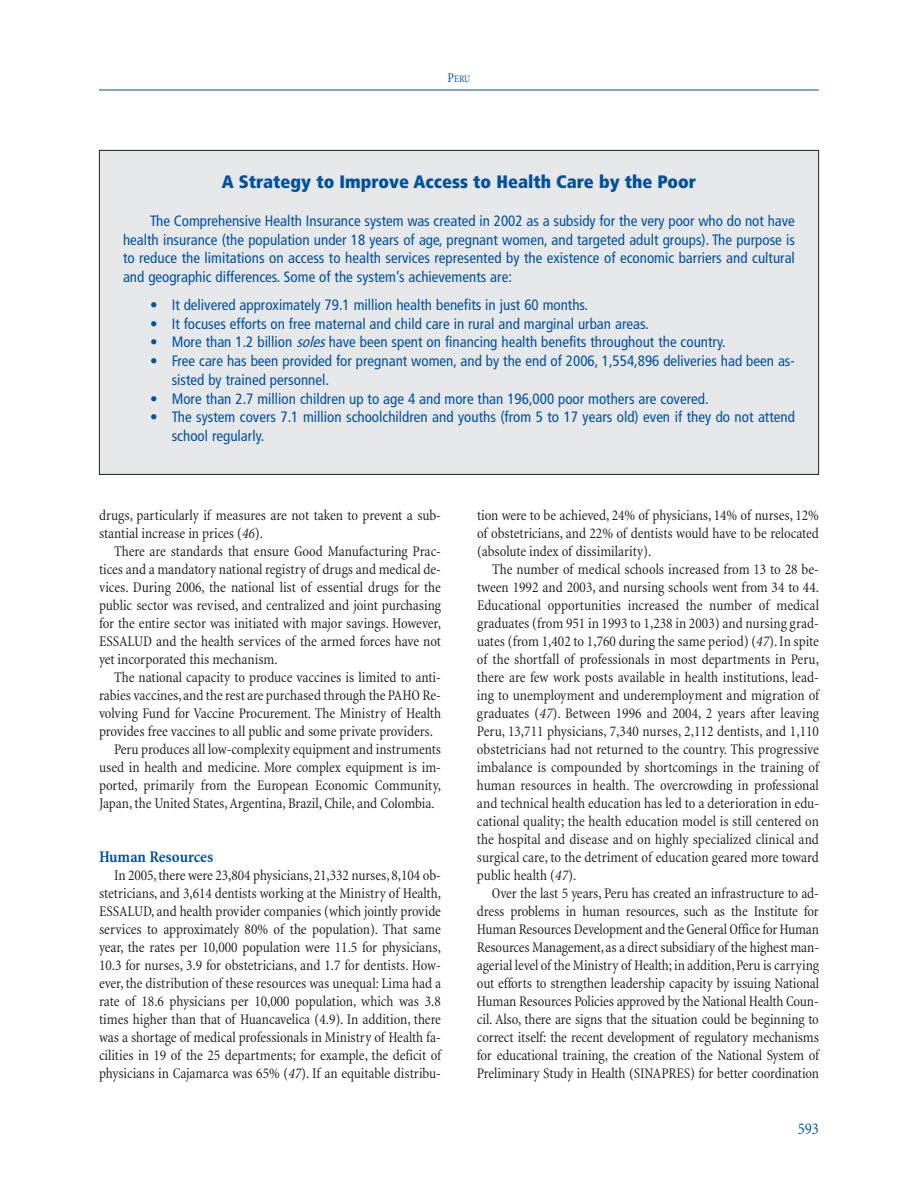
<style>
.page{position:relative;width:918px;height:1188px;background:#fff}
.page>*{position:absolute;margin:0;border:0;box-sizing:border-box;transform-origin:0 0}
.t1{font:900 condensed 18px "Frutiger";color:#01529a}
.t2{font:700 condensed 16.5px "Minion";letter-spacing:-.005em;color:#01529a}
.t3{font:condensed 16.5px "Minion";color:#01529a}
.t4{font:condensed 15px/18px "Minion";letter-spacing:-.005em;color:#231f20;text-align:justify}
.t5{font:condensed 15px/18.8px "Frutiger";color:#01529a}
.t6{font:condensed 10.2px "Minion";color:#01529a}
.s1{font-size:13.5px}
.s2{font-family:"Hdr Frutiger Cond";font-style:italic;font-stretch:normal}
.s3{font-style:italic}
</style>
<div class="page">
<hr style="left:99px;top:90px;width:720px;height:1px;background:#01529a">
<div style="left:100px;top:151px;width:718px;height:323px;background:#e6e7e9"></div>
<p class="t6" style="left:448px;top:74px;width:24px"><span class="s1">P</span>ERU</p>
<p class="t1" style="left:222px;top:174px;width:476px">A Strategy to Improve Access to Health Care by the Poor</p>
<p class="t5" style="left:123px;top:212px;width:673px;text-align:justify;text-indent:27px">The Comprehensive Health Insurance system was created in 2002 as a subsidy for the very poor who do not have health insurance (the population under 18 years of age, pregnant women, and targeted adult groups). The purpose is to reduce the limitations on access to health services represented by the existence of economic barriers and cultural and geographic differences. Some of the system’s achievements are:</p>
<p class="t5" style="left:150px;top:296px;width:440px">• It delivered approximately 79.1 million health benefits in just 60 months.</p>
<p class="t5" style="left:150px;top:315px;width:500px">• It focuses efforts on free maternal and child care in rural and marginal urban areas.</p>
<p class="t5" style="left:150px;top:334px;width:577px">• More than 1.2 billion <span class="s2">soles</span> have been spent on financing health benefits throughout the country.</p>
<p class="t5" style="left:172px;top:353px;width:625px;text-indent:-22px">• Free care has been provided for pregnant women, and by the end of 2006, 1,554,896 deliveries had been as&shy;sisted by trained personnel.</p>
<p class="t5" style="left:150px;top:390px;width:560px">• More than 2.7 million children up to age 4 and more than 196,000 poor mothers are covered.</p>
<p class="t5" style="left:172px;top:409px;width:625px;text-indent:-22px">• The system covers 7.1 million schoolchildren and youths (from 5 to 17 years old) even if they do not attend school regularly.</p>
<p class="t4" style="left:99px;top:508px;width:344px">drugs, particularly if measures are not taken to prevent a sub&shy;stantial increase in prices (<span class="s3">46</span>).</p>
<p class="t4" style="left:99px;top:544px;width:344px;text-indent:15px">There are standards that ensure Good Manufacturing Prac&shy;tices and a mandatory national registry of drugs and medical de&shy;vices. During 2006, the national list of essential drugs for the public sector was revised, and centralized and joint purchasing for the entire sector was initiated with major savings. However, ESSALUD and the health services of the armed forces have not yet incorporated this mechanism.</p>
<p class="t4" style="left:114px;top:670px;width:328px">The national capacity to produce vaccines is limited to anti-</p>
<p class="t4" style="left:99px;top:688px;width:343px">rabies vaccines, and the rest are purchased through the PAHO Re-</p>
<p class="t4" style="left:99px;top:706px;width:344px">volving Fund for Vaccine Procurement. The Ministry of Health</p>
<p class="t4" style="left:99px;top:724px;width:336px">provides free vaccines to all public and some private providers.</p>
<p class="t4" style="left:114px;top:742px;width:329px">Peru produces all low-complexity equipment and instruments</p>
<p class="t4" style="left:99px;top:760px;width:344px">used in health and medicine. More complex equipment is im-</p>
<p class="t4" style="left:99px;top:778px;width:344px">ported, primarily from the European Economic Community,</p>
<p class="t4" style="left:99px;top:796px;width:337px">Japan, the United States, Argentina, Brazil, Chile, and Colombia.</p>
<p class="t2" style="left:99px;top:851px;width:116px">Human Resources</p>
<p class="t4" style="left:99px;top:868px;width:344px;text-indent:15px">In 2005,there were 23,804 physicians,21,332 nurses,8,104 ob&shy;stetricians, and 3,614 dentists working at the Ministry of Health, ESSALUD, and health provider companies (which jointly provide services to approximately 80% of the population). That same year, the rates per 10,000 population were 11.5 for physicians, 10.3 for nurses, 3.9 for obstetricians, and 1.7 for dentists. How&shy;ever, the distribution of these resources was unequal: Lima had a rate of 18.6 physicians per 10,000 population, which was 3.8 times higher than that of Huancavelica (4.9). In addition, there was a shortage of medical professionals in Ministry of Health fa&shy;cilities in 19 of the 25 departments; for example, the deficit of physicians in Cajamarca was 65% (<span class="s3">47</span>). If an equitable distribu-</p>
<p class="t4" style="left:477px;top:508px;width:344px">tion were to be achieved, 24% of physicians, 14% of nurses, 12% of obstetricians, and 22% of dentists would have to be relocated (absolute index of dissimilarity).</p>
<p class="t4" style="left:477px;top:562px;width:344px;text-indent:15px">The number of medical schools increased from 13 to 28 be&shy;tween 1992 and 2003, and nursing schools went from 34 to 44.<br>Educational opportunities increased the number of medical graduates (from 951 in 1993 to 1,238 in 2003) and nursing grad&shy;uates (from 1,402 to 1,760 during the same period) (<span class="s3">47</span>). In spite of the shortfall of professionals in most departments in Peru, there are few work posts available in health institutions, lead&shy;ing to unemployment and underemployment and migration of graduates (<span class="s3">47</span>). Between 1996 and 2004, 2 years after leaving Peru, 13,711 physicians, 7,340 nurses, 2,112 dentists, and 1,110 obstetricians had not returned to the country. This progressive imbalance is compounded by shortcomings in the training of human resources in health. The overcrowding in professional and technical health education has led to a deterioration in edu&shy;cational quality; the health education model is still centered on the hospital and disease and on highly specialized clinical and surgical care, to the detriment of education geared more toward public health (<span class="s3">47</span>).</p>
<p class="t4" style="left:477px;top:886px;width:344px;text-indent:15px">Over the last 5 years, Peru has created an infrastructure to ad&shy;dress problems in human resources, such as the Institute for Human Resources Development and the General Office for Human Resources Management,as a direct subsidiary of the highest man&shy;agerial level of the Ministry of Health; in addition,Peru is carrying out efforts to strengthen leadership capacity by issuing National Human Resources Policies approved by the National Health Coun&shy;cil. Also, there are signs that the situation could be beginning to correct itself: the recent development of regulatory mechanisms for educational training, the creation of the National System of Preliminary Study in Health (SINAPRES) for better coordination</p>
<p class="t3" style="left:798px;top:1122px;width:23px">593</p>
</div>
